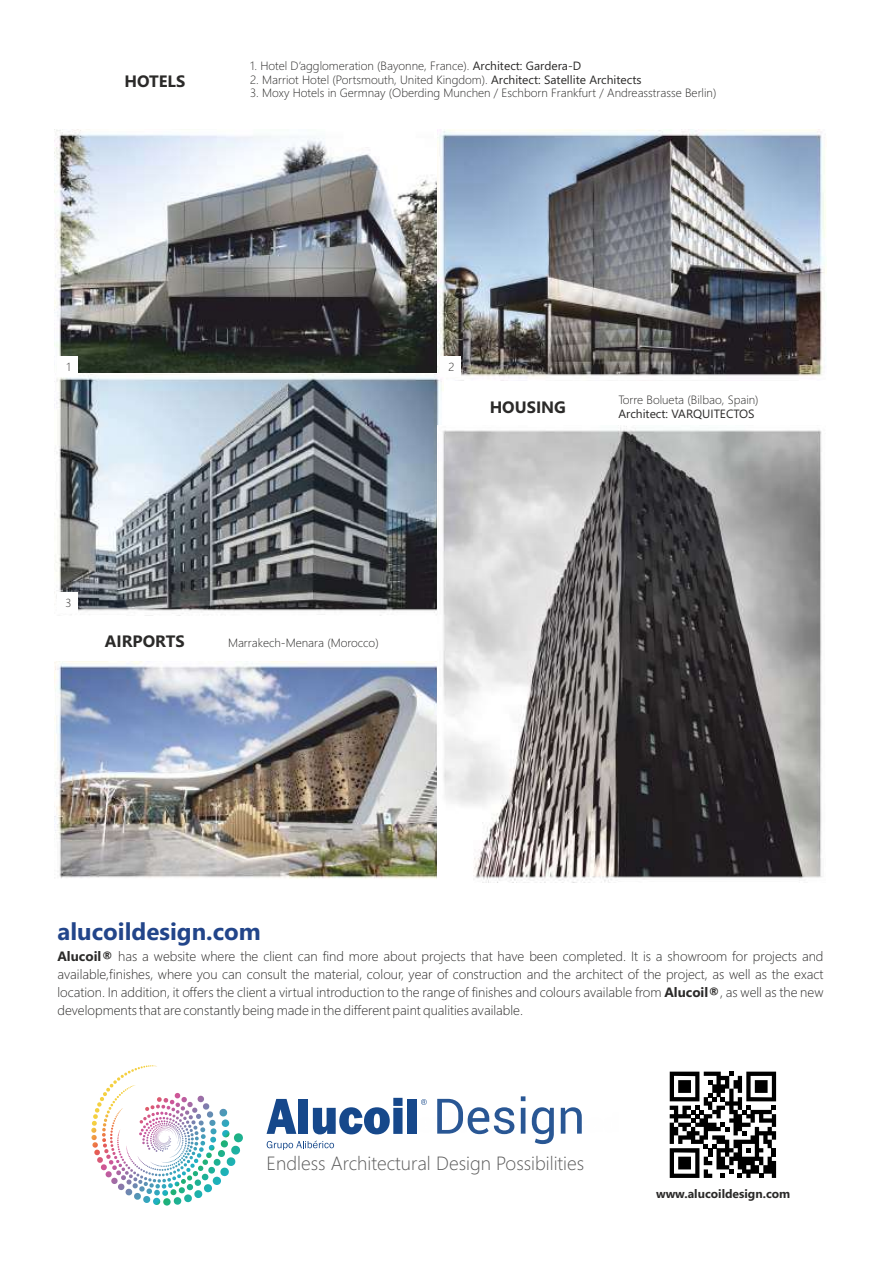
<style>
.page{position:relative;width:881px;height:1263px;background:#fff}
.page>*{position:absolute;margin:0;border:0;box-sizing:border-box;transform-origin:0 0}
.t1{font:700 24px "Segoe UI";color:#22458a}
.t2{font:300 19.2px "Segoe UI";color:#5b5b5b}
.t3{font:700 16.5px "Segoe UI";color:#2b2a29}
.t4{font:300 13.5px/18px "Segoe UI";color:#2b2a29;text-align:justify}
.t5{font:700 12.15px "Segoe UI";color:#2b2a29}
.t6{font:300 12px "Segoe UI";color:#2b2a29}
.t7{font:12px "Segoe UI";color:#2b2a29}
.t8{font:300 11.7px "Segoe UI";color:#2b2a29}
.s1{font-weight:400}
.s2{font-weight:700}
</style>
<div class="page">
<img style="left:54px;top:129px;width:383px;height:245px">
<img style="left:437px;top:129px;width:389px;height:249px">
<img style="left:54px;top:374px;width:389px;height:242px">
<img style="left:54px;top:661px;width:383px;height:218px">
<div style="left:440px;top:356px;width:21px;height:21px;background:#fefefe"></div>
<div style="left:57px;top:356px;width:21px;height:21px;background:#fefefe"></div>
<div style="left:57px;top:592px;width:21px;height:21px;background:#fefefe"></div>
<img style="left:437px;top:425px;width:385px;height:457px">
<svg style="left:669px;top:1071px;width:106px;height:107px"></svg>
<svg style="left:91px;top:1065px;width:152px;height:140px"></svg>
<svg style="left:437px;top:1099px;width:77px;height:35px"></svg>
<svg style="left:520px;top:1096px;width:5px;height:38px"></svg>
<svg style="left:531px;top:1107px;width:22px;height:37px"></svg>
<svg style="left:560px;top:1107px;width:21px;height:27px"></svg>
<svg style="left:266px;top:1099px;width:30px;height:35px"></svg>
<div style="left:299px;top:1099px;width:9px;height:35px;background:#16488b"></div>
<svg style="left:313px;top:1098px;width:89px;height:36px"></svg>
<div style="left:407px;top:1099px;width:9px;height:35px;background:#16488b"></div>
<svg style="left:421px;top:1099px;width:5px;height:6px"></svg>
<svg style="left:266px;top:1140px;width:68px;height:10px"></svg>
<p class="t3" style="left:125px;top:75px;width:62px">HOTELS</p>
<p class="t6" style="left:250px;top:62px;width:332px">1. Hotel D’agglomeration (Bayonne, France). <span class="s1">Architect: Gardera-D</span></p>
<p class="t6" style="left:250px;top:75px;width:393px">2. Marriot Hotel (Portsmouth, United Kingdom). <span class="s1">Architect: Satellite Architects</span></p>
<p class="t6" style="left:250px;top:89px;width:467px">3. Moxy Hotels in Germnay (Oberding Munchen / Eschborn Frankfurt / Andreasstrasse Berlin)</p>
<p class="t8" style="left:66px;top:362px;width:6px">1</p>
<p class="t8" style="left:448px;top:362px;width:8px">2</p>
<p class="t3" style="left:489px;top:400px;width:78px">HOUSING</p>
<p class="t6" style="left:618px;top:396px;width:142px">Torre Bolueta (Bilbao, Spain)</p>
<p class="t7" style="left:618px;top:409px;width:138px">Architect: VARQUITECTOS</p>
<p class="t8" style="left:66px;top:598px;width:8px">3</p>
<p class="t3" style="left:105px;top:635px;width:81px">AIRPORTS</p>
<p class="t6" style="left:228px;top:638px;width:152px">Marrakech-Menara (Morocco)</p>
<h1 class="t1" style="left:57px;top:923px;width:205px">alucoildesign.com</h1>
<p class="t4" style="left:57px;top:948px;width:767px"><span class="s2">Alucoil®</span> has a website where the client can find more about projects that have been completed. It is a showroom for projects and available,finishes, where you can consult the material, colour, year of construction and the architect of the project, as well as the exact location. In addition, it offers the client a virtual introduction to the range of finishes and colours available from <span class="s2">Alucoil®</span>, as well as the new developments that are constantly being made in the different paint qualities available.</p>
<h2 class="t2" style="left:266px;top:1156px;width:319px">Endless Architectural Design Possibilities</h2>
<p class="t5" style="left:655px;top:1189px;width:136px">www.alucoildesign.com</p>
</div>
